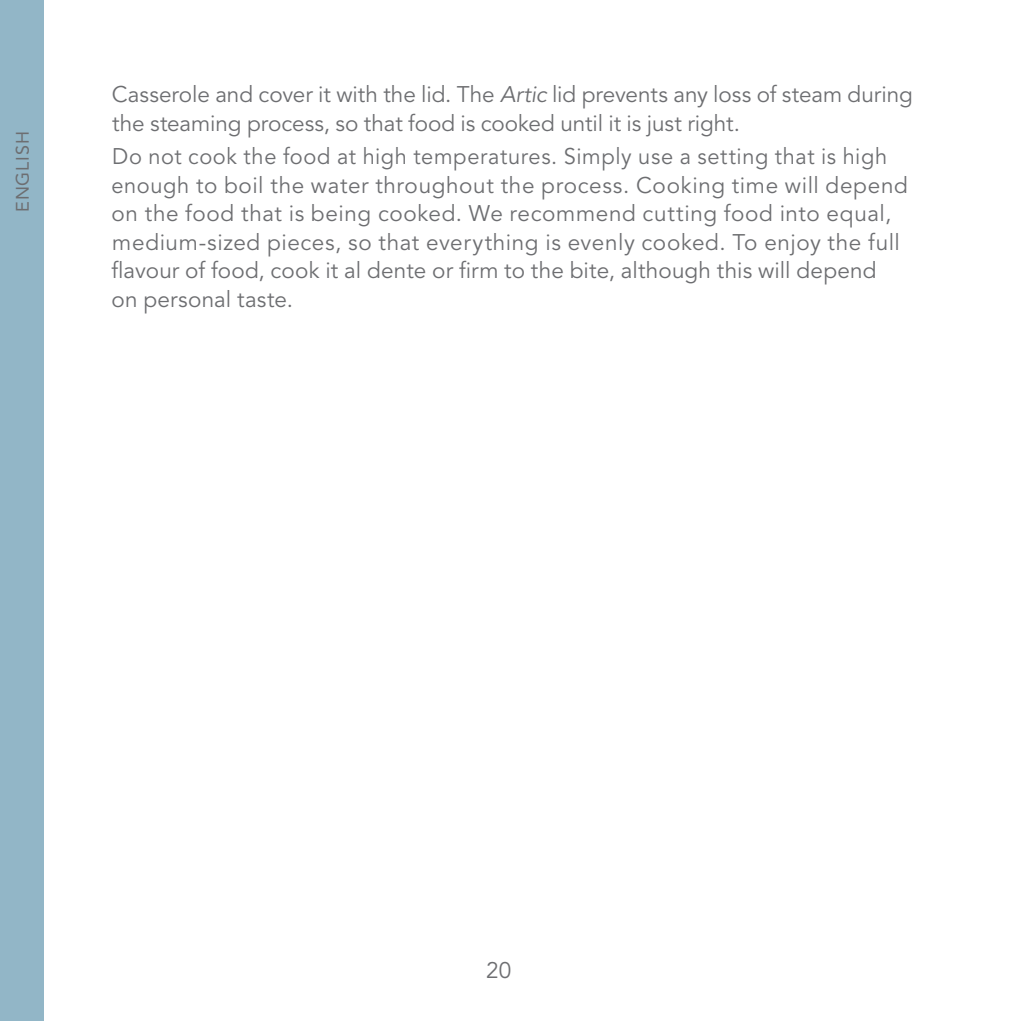
<style>
.page{position:relative;width:1021px;height:1021px;background:#fff}
.page>*{position:absolute;margin:0;border:0;box-sizing:border-box;transform-origin:0 0}
.t1{font:22.5px/28.5px "Avenir LT Std";letter-spacing:.02em;color:#6d6e71}
.t2{font:22.5px/28.5px "Avenir LT Std";letter-spacing:-.005em;color:#6d6e71}
.t3{font:18px "Avenir LT Std";letter-spacing:.05em;color:#6d6e71}
.s1{font-style:italic}
</style>
<div class="page">
<div style="left:0;top:0;width:44px;height:1020px;background:#92b6c7"></div>
<p class="t3" style="left:12px;top:212px;width:82px;rotate:-90deg">ENGLISH</p>
<p class="t2" style="left:112px;top:81px;width:802px">Casserole and cover it with the lid. The <span class="s1">Artic</span> lid prevents any loss of steam during the steaming process, so that food is cooked until it is just right.</p>
<p class="t1" style="left:111px;top:143px;width:798px">Do not cook the food at high temperatures. Simply use a setting that is high enough to boil the water throughout the process. Cooking time will depend on the food that is being cooked. We recommend cutting food into equal, medium-sized pieces, so that everything is evenly cooked. To enjoy the full flavour of food, cook it al dente or firm to the bite, although this will depend on personal taste.</p>
<p class="t1" style="left:486px;top:957px;width:27px">20</p>
</div>
